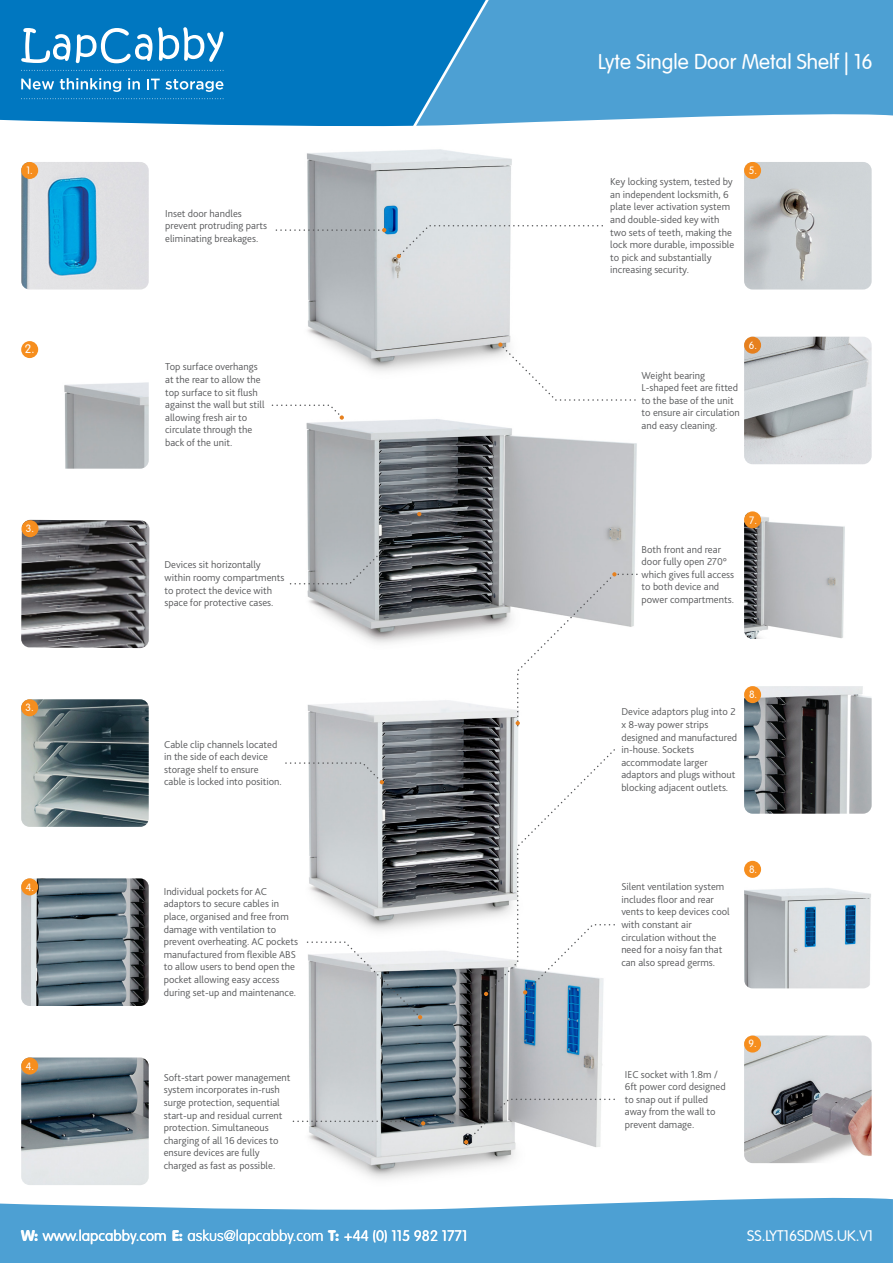
<style>
.page{position:relative;width:893px;height:1263px;background:#fff}
.page>*{position:absolute;margin:0;border:0;box-sizing:border-box;transform-origin:0 0}
.t1{font:300 21px "VAG Rounded";color:#fff}
.t2{font:100 15px "VAG Rounded Std";color:#fff}
.t3{font:300 15px "VAG Rounded";color:#fff}
.t4{font:300 12.15px "VAG Rounded";color:#fff}
.t5{font:300 10.5px/12.6px "Bliss 2";color:#58595b}
.t6{font:300 10.35px "VAG Rounded";color:#fff}
.s1{font-family:"VAG Rounded BT";font-weight:400}
.s2{font-family:"VAG Rounded";font-weight:300}
.s3{font-weight:300}
</style>
<div class="page">
<img style="left:308px;top:951px;width:295px;height:228px">
<img style="left:307px;top:700px;width:211px;height:231px">
<img style="left:306px;top:419px;width:331px;height:224px">
<img style="left:307px;top:149px;width:205px;height:222px">
<svg style="left:0;top:1198px;width:893px;height:65px;fill:#4da0d3"></svg>
<div style="left:0;top:0;width:416px;height:127px;background:#0077c0"></div>
<svg style="left:416px;top:0;width:477px;height:126px;fill:#4da0d3"></svg>
<svg style="left:21px;top:98px;width:203px;height:1px"></svg>
<svg style="left:21px;top:27px;width:202px;height:36px"></svg>
<svg style="left:21px;top:79px;width:33px;height:11px"></svg>
<svg style="left:60px;top:78px;width:61px;height:14px"></svg>
<svg style="left:128px;top:78px;width:12px;height:11px"></svg>
<svg style="left:147px;top:79px;width:76px;height:13px"></svg>
<svg style="left:21px;top:70px;width:203px;height:1px"></svg>
<img style="left:21px;top:699px;width:128px;height:128px">
<div style="left:21px;top:699px;width:17px;height:17px;background:#f68e1e;border-radius:50%"></div>
<img style="left:21px;top:520px;width:128px;height:128px">
<div style="left:22px;top:520px;width:17px;height:17px;background:#f68e1e;border-radius:50%"></div>
<img style="left:64px;top:382px;width:85px;height:87px">
<div style="left:21px;top:341px;width:17px;height:17px;background:#f68e1e;border-radius:50%"></div>
<img style="left:21px;top:162px;width:128px;height:128px">
<div style="left:21px;top:162px;width:17px;height:17px;background:#f68e1e;border-radius:50%"></div>
<img style="left:21px;top:878px;width:128px;height:128px">
<div style="left:21px;top:878px;width:17px;height:17px;background:#f68e1e;border-radius:50%"></div>
<img style="left:21px;top:1057px;width:128px;height:128px">
<div style="left:21px;top:1057px;width:17px;height:17px;background:#f68e1e;border-radius:50%"></div>
<img style="left:744px;top:337px;width:128px;height:127px">
<div style="left:744px;top:337px;width:17px;height:17px;background:#e6801e;border-radius:50%"></div>
<img style="left:744px;top:1035px;width:128px;height:128px">
<div style="left:744px;top:1035px;width:17px;height:17px;background:#f68e1e;border-radius:50%"></div>
<img style="left:744px;top:162px;width:128px;height:128px">
<div style="left:744px;top:162px;width:17px;height:17px;background:#f68e1e;border-radius:50%"></div>
<img style="left:744px;top:686px;width:128px;height:128px">
<div style="left:744px;top:686px;width:17px;height:17px;background:#f68e1e;border-radius:50%"></div>
<img style="left:744px;top:888px;width:127px;height:100px">
<div style="left:744px;top:861px;width:17px;height:17px;background:#f68e1e;border-radius:50%"></div>
<svg style="left:276px;top:228px;width:110px;height:4px"></svg>
<svg style="left:397px;top:224px;width:206px;height:34px"></svg>
<svg style="left:498px;top:343px;width:138px;height:58px"></svg>
<svg style="left:292px;top:1120px;width:133px;height:5px"></svg>
<svg style="left:464px;top:1098px;width:151px;height:46px"></svg>
<img style="left:744px;top:511px;width:101px;height:128px">
<div style="left:744px;top:511px;width:17px;height:17px;background:#f68e1e;border-radius:50%"></div>
<svg style="left:271px;top:404px;width:73px;height:16px"></svg>
<svg style="left:289px;top:512px;width:132px;height:73px"></svg>
<svg style="left:285px;top:761px;width:99px;height:23px"></svg>
<svg style="left:306px;top:941px;width:116px;height:78px"></svg>
<svg style="left:516px;top:572px;width:122px;height:155px"></svg>
<svg style="left:484px;top:748px;width:131px;height:248px"></svg>
<p class="t6" style="left:27px;top:164px;width:8px">1.</p>
<p class="t4" style="left:25px;top:342px;width:11px">2.</p>
<p class="t6" style="left:26px;top:522px;width:10px">3.</p>
<p class="t6" style="left:26px;top:701px;width:10px">3.</p>
<p class="t6" style="left:26px;top:881px;width:10px">4.</p>
<p class="t6" style="left:26px;top:1060px;width:10px">4.</p>
<p class="t5" style="left:165px;top:207px;width:103px">Inset door handles prevent protruding parts eliminating breakages.</p>
<p class="t5" style="left:165px;top:360px;width:101px">Top surface overhangs at the rear to allow the top surface to sit flush against the wall but still allowing fresh air to circulate through the back of the unit.</p>
<p class="t5" style="left:164px;top:558px;width:121px">Devices sit horizontally within roomy compartments to protect the device with space for protective cases.</p>
<p class="t5" style="left:164px;top:737px;width:119px">Cable clip channels located in the side of each device storage shelf to ensure cable is locked into position.</p>
<p class="t5" style="left:164px;top:885px;width:136px">Individual pockets for AC adaptors to secure cables in place, organised and free from damage with ventilation to prevent overheating. AC pockets manufactured from flexible ABS to allow users to bend open the pocket allowing easy access during set-up and maintenance.</p>
<p class="t5" style="left:164px;top:1071px;width:128px">Soft-start power management system incorporates in-rush surge protection, sequential start-up and residual current protection. Simultaneous charging of all 16 devices to ensure devices are fully charged as fast as possible.</p>
<h2 class="t2" style="left:21px;top:1227px;width:448px"><span class="s1">W:</span> <span class="s2">www.lapcabby.com</span> <span class="s1">E:</span> askus@lapcabby.com <span class="s1">T:</span> <span class="s3">+44 (0) 115 982 1771</span></h2>
<h1 class="t1" style="left:598px;top:49px;width:276px">Lyte Single Door Metal Shelf | 16</h1>
<p class="t5" style="left:610px;top:175px;width:126px">Key locking system, tested by an independent locksmith, 6 plate lever activation system and double-sided key with two sets of teeth, making the lock more durable, impossible to pick and substantially increasing security.</p>
<p class="t6" style="left:749px;top:164px;width:10px">5.</p>
<p class="t5" style="left:642px;top:368px;width:100px">Weight bearing<br>L-shaped feet are fitted to the base of the unit to ensure air circulation and easy cleaning.</p>
<p class="t6" style="left:749px;top:339px;width:10px">6.</p>
<p class="t5" style="left:642px;top:542px;width:94px">Both front and rear door fully open 270° which gives full access to both device and power compartments.</p>
<p class="t6" style="left:749px;top:514px;width:9px">7.</p>
<p class="t5" style="left:621px;top:705px;width:117px">Device adaptors plug into 2 x 8-way power strips designed and manufactured in-house. Sockets accommodate larger adaptors and plugs without blocking adjacent outlets.</p>
<p class="t6" style="left:749px;top:689px;width:10px">8.</p>
<p class="t5" style="left:621px;top:880px;width:110px">Silent ventilation system includes floor and rear vents to keep devices cool with constant air circulation without the need for a noisy fan that can also spread germs.</p>
<p class="t6" style="left:749px;top:863px;width:10px">8.</p>
<p class="t5" style="left:625px;top:1067px;width:102px">IEC socket with 1.8m /<br>6ft power cord designed to snap out if pulled away from the wall to prevent damage.</p>
<p class="t6" style="left:748px;top:1037px;width:10px">9.</p>
<h2 class="t3" style="left:747px;top:1227px;width:127px">SS.LYT16SDMS.UK.V1</h2>
</div>
